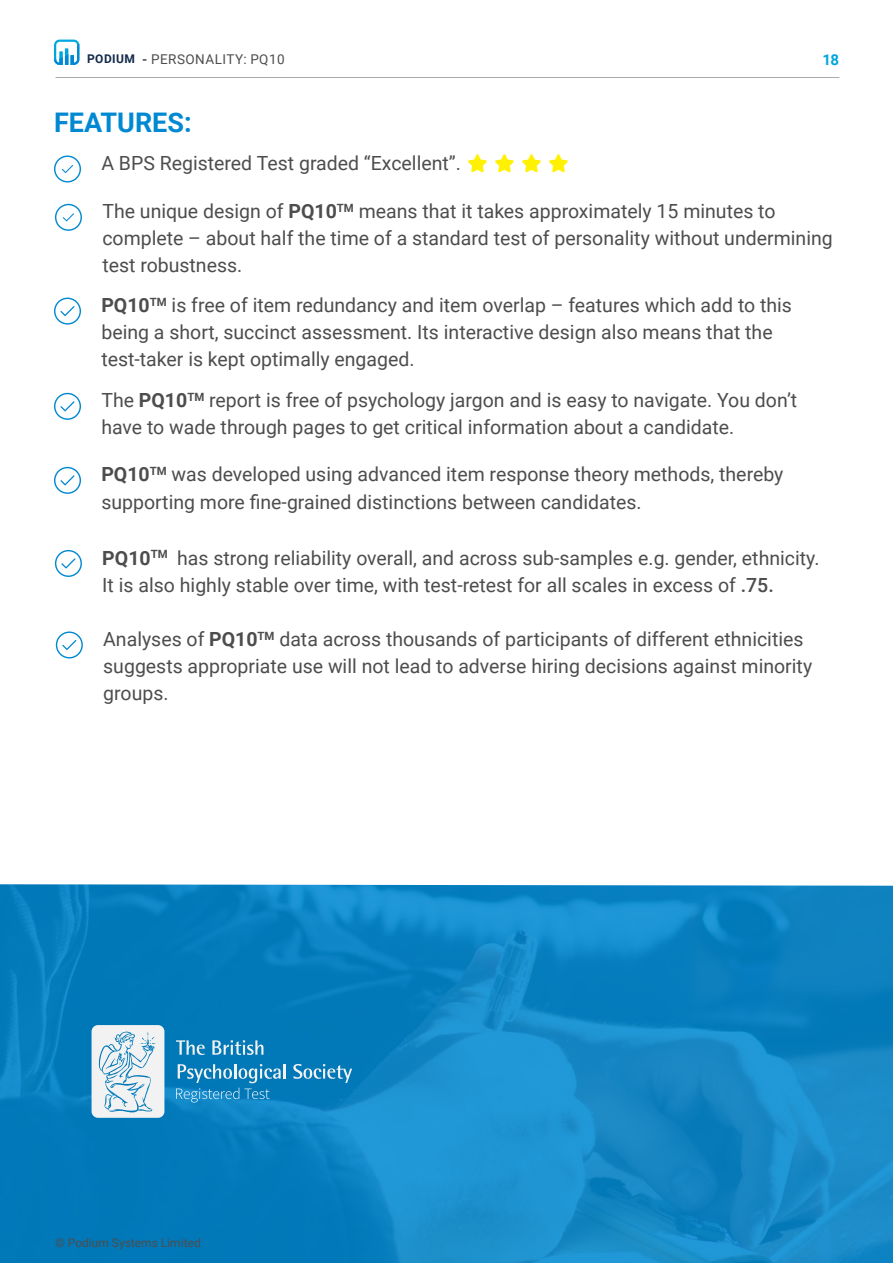
<style>
.page{position:relative;width:893px;height:1263px;background:#fff}
.page>*{position:absolute;margin:0;border:0;box-sizing:border-box;transform-origin:0 0}
.t1{font:700 27px "Roboto";color:#0089d2}
.t2{font:19.5px/27px "Roboto";color:#4d4d4d}
.t3{font:700 15px "Roboto";color:#00a6e0}
.Body_copy{font:13.5px "Roboto";letter-spacing:.035em;color:#4d4d4d}
.t4{font:12px "Roboto";color:#4d4d4d}
.t5{font:700 12px "Roboto";letter-spacing:.035em;color:#122a4b}
.s1{font-weight:700}
.s2{font-weight:500}
</style>
<div class="page">
<hr style="left:56px;top:77px;width:783px;height:1px;background:#4d4d4d">
<svg style="left:54px;top:40px;width:25px;height:25px"></svg>
<svg style="left:55px;top:204px;width:27px;height:27px"></svg>
<svg style="left:54px;top:298px;width:27px;height:27px"></svg>
<svg style="left:54px;top:393px;width:27px;height:27px"></svg>
<svg style="left:54px;top:467px;width:27px;height:27px"></svg>
<svg style="left:55px;top:550px;width:27px;height:27px"></svg>
<img style="left:0;top:884px;width:893px;height:379px">
<svg style="left:92px;top:1025px;width:72px;height:93px"></svg>
<svg style="left:176px;top:1040px;width:29px;height:15px"></svg>
<svg style="left:212px;top:1040px;width:51px;height:15px"></svg>
<hr style="left:283px;top:1064px;width:3px;height:14px;background:#f2f2f2">
<svg style="left:293px;top:1064px;width:59px;height:19px"></svg>
<svg style="left:176px;top:1064px;width:105px;height:38px;background:#2f91c5"></svg>
<svg style="left:54px;top:155px;width:27px;height:27px"></svg>
<p class="Body_copy" style="left:142px;top:50px;width:144px"><span class="s1">-</span> PERSONALITY: PQ10</p>
<p class="t5" style="left:87px;top:50px;width:49px">PODIUM</p>
<p class="t3" style="left:822px;top:49px;width:18px">18</p>
<p class="t1" style="left:54px;top:103px;width:139px">FEATURES:</p>
<p class="t2" style="left:101px;top:149px;width:361px">A BPS Registered Test graded “Excellent”.</p>
<p class="t2" style="left:102px;top:197px;width:732px">The unique design of <span class="s1">PQ10</span><sup>TM</sup> means that it takes approximately 15 minutes to complete – about half the time of a standard test of personality without undermining test robustness.</p>
<p class="t2" style="left:101px;top:291px;width:692px"><span class="s1">PQ10</span><sup>TM</sup> is free of item redundancy and item overlap – features which add to this</p>
<p class="t2" style="left:101px;top:318px;width:673px">being a short, succinct assessment. Its interactive design also means that the</p>
<p class="t2" style="left:101px;top:345px;width:315px">test-taker is kept optimally engaged.</p>
<p class="t2" style="left:101px;top:386px;width:697px">The <span class="s1">PQ10</span><sup>TM</sup> report is free of psychology jargon and is easy to navigate. You don’t have to wade through pages to get critical information about a candidate.</p>
<p class="t2" style="left:101px;top:460px;width:683px"><span class="s1">PQ10</span><sup>TM</sup> was developed using advanced item response theory methods, thereby</p>
<p class="t2" style="left:101px;top:487px;width:542px">supporting more fine-grained distinctions between candidates.</p>
<p class="t2" style="left:102px;top:543px;width:719px"><span class="s1">PQ10</span><sup>TM</sup> has strong reliability overall, and across sub-samples e.g. gender, ethnicity.</p>
<p class="t2" style="left:102px;top:570px;width:673px">It is also highly stable over time, with test-retest for all scales in excess of <span class="s2">.75.</span></p>
<p class="t2" style="left:103px;top:625px;width:702px">Analyses of <span class="s1">PQ10</span><sup>TM</sup> data across thousands of participants of different ethnicities</p>
<p class="t2" style="left:103px;top:652px;width:710px">suggests appropriate use will not lead to adverse hiring decisions against minority groups.</p>
<p class="t4" style="left:55px;top:1234px;width:147px">© Podium Systems Limited</p>
<p class="t4" style="left:59px;top:1241px;width:147px">© Podium Systems Limited</p>
</div>
